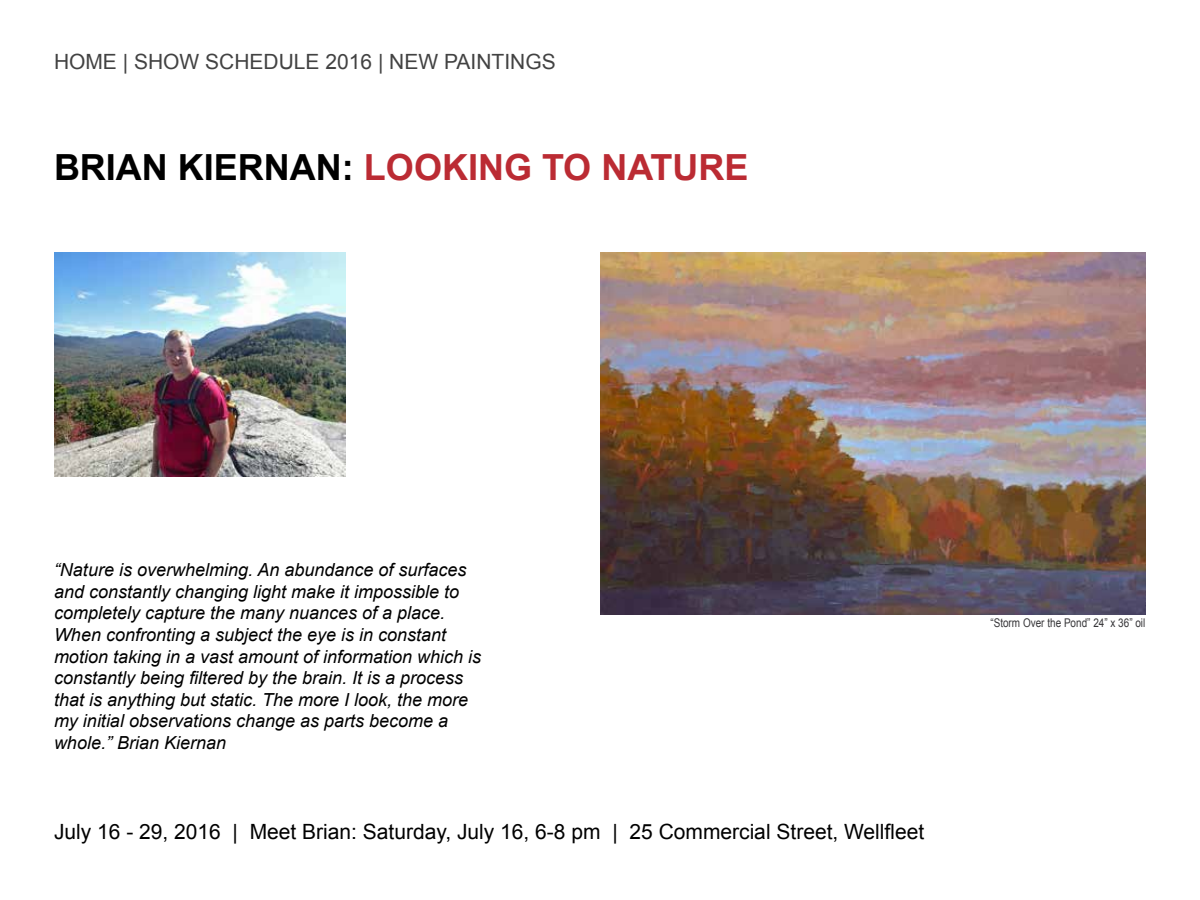
<style>
.page{position:relative;width:1200px;height:900px;background:#fff}
.page>*{position:absolute;margin:0;border:0;box-sizing:border-box;transform-origin:0 0}
.t1{font:700 36px "Arial";color:#000}
.t2{font:700 36px "Arial";color:#bb2b33}
.t3{font:21px "Arial";color:#000}
.t4{font:21px "Arial";color:#424242}
.t5{font:italic 18px/21.6px "Arial";color:#000}
.t6{font:12px "Arial";color:#373639;scale:.83 1}
.s1{color:#bb2b33}
</style>
<div class="page">
<img style="left:600px;top:253px;width:545px;height:361px">
<img style="left:54px;top:253px;width:292px;height:223px">
<p class="t4" style="left:54px;top:48px;width:503px">HOME | SHOW SCHEDULE 2016 | NEW PAINTINGS</p>
<h1 class="t1" style="left:54px;top:143px;width:357px">BRIAN KIERNAN: <span class="s1">LOOKING</span></h1>
<h1 class="t2" style="left:542px;top:143px;width:156px">TO NATURE</h1>
<p class="t5" style="left:54px;top:559px;width:429px">“Nature is overwhelming. An abundance of surfaces and constantly changing light make it impossible to completely capture the many nuances of a place.<br>When confronting a subject the eye is in constant motion taking in a vast amount of information which is constantly being filtered by the brain. It is a process that is anything but static. The more I look, the more my initial observations change as parts become a whole.” Brian Kiernan</p>
<p class="t3" style="left:54px;top:818px;width:872px">July 16 - 29, 2016 | Meet Brian: Saturday, July 16, 6-8 pm | 25 Commercial Street, Wellfleet</p>
<p class="t6" style="left:990px;top:615px;width:188px">“Storm Over the Pond” 24” x 36” oil</p>
</div>
